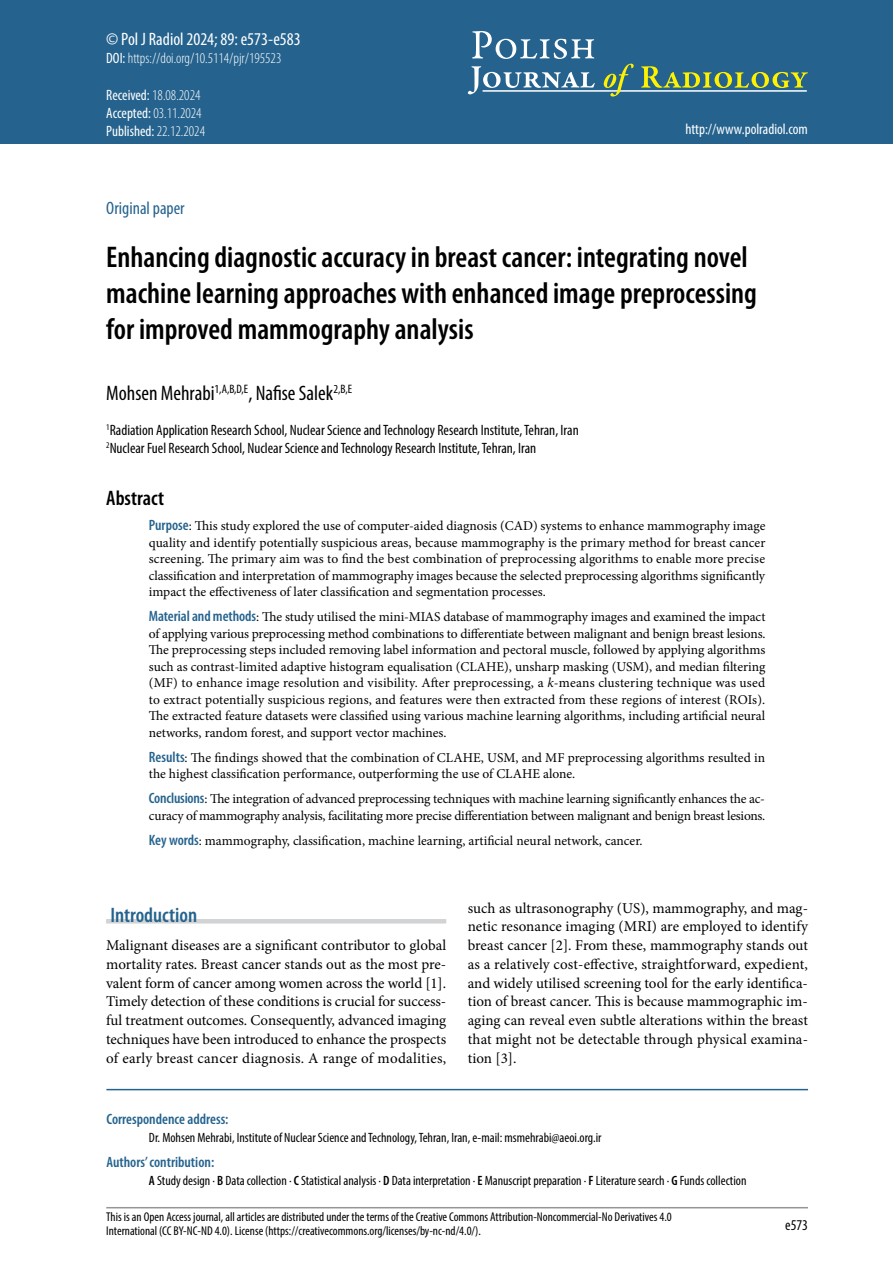
<style>
.page{position:relative;width:893px;height:1263px;background:#fff}
.page>*{position:absolute;margin:0;border:0;box-sizing:border-box;transform-origin:0 0}
.t1{font:600 condensed 30px/36px "Myriad Pro";color:#000}
.t2{font:condensed 21px "Myriad Pro";color:#000}
.t3{font:600 condensed 21px "Myriad Pro";color:#25638e}
.t4{font:600 condensed 21px "Myriad Pro";color:#000}
.t5{font:condensed 18px "Myriad Pro";color:#fff}
.t6{font:condensed 18px "Myriad Pro";color:#25638e}
.t7{font:15px/18.8px "Minion Pro";letter-spacing:.01em;color:#000;text-align:justify}
.t8{font:condensed 15px/18px "Myriad Pro";color:#000}
.t9{font:300 condensed 15px/18px "Myriad Pro";color:#fff}
.t10{font:600 condensed 15px "Myriad Pro";color:#25638e}
.t11{font:condensed 15px "Myriad Pro";color:#fff}
.t12{font:13.5px/16.5px "Minion Pro";letter-spacing:-.01em;color:#000;text-align:justify}
.t13{font:condensed 13.5px "Myriad Pro";color:#000}
.t14{font:condensed 12.75px/14.2px "Myriad Pro";color:#000}
.s1{font-weight:400}
.s2{font-family:"Myriad Pro";font-weight:600;font-stretch:condensed;font-size:15px;color:#25638e}
.s3{font-style:italic}
.s4{font-weight:600}
</style>
<div class="page">
<hr style="left:106px;top:1207px;width:702px;height:1px;background:#939598">
<div style="left:0;top:0;width:893px;height:144px;background:#25638e"></div>
<svg style="left:472px;top:31px;width:122px;height:28px"></svg>
<svg style="left:468px;top:66px;width:127px;height:28px"></svg>
<hr style="left:483px;top:90px;width:324px;height:2px;background:#fff">
<svg style="left:604px;top:64px;width:30px;height:33px"></svg>
<svg style="left:641px;top:66px;width:167px;height:22px"></svg>
<hr style="left:106px;top:1089px;width:702px;height:1px;background:#25638e">
<hr style="left:106px;top:919px;width:340px;height:4px;background:#d1d3d4">
<h3 class="t5" style="left:106px;top:28px;width:196px">© Pol J Radiol 2024; 89: e573-e583</h3>
<p class="t9" style="left:106px;top:48px;width:177px"><span class="s1">DOI:</span> https://doi.org/10.5114/pjr/195523</p>
<p class="t9" style="left:106px;top:86px;width:100px"><span class="s1">Received:</span> 18.08.2024<br><span class="s1">Accepted:</span> 03.11.2024<br><span class="s1">Published:</span> 22.12.2024</p>
<p class="t11" style="left:685px;top:120px;width:124px">http://www.polradiol.com</p>
<h3 class="t6" style="left:106px;top:197px;width:80px">Original paper</h3>
<h1 class="t1" style="left:106px;top:238px;width:652px">Enhancing diagnostic accuracy in breast cancer: integrating novel machine learning approaches with enhanced image preprocessing for improved mammography analysis</h1>
<h2 class="t2" style="left:106px;top:380px;width:247px">Mohsen Mehrabi<sup>1,A,B,D,E</sup>, Nafise Salek<sup>2,B,E</sup></h2>
<p class="t8" style="left:106px;top:420px;width:474px"><sup>1</sup>Radiation Application Research School, Nuclear Science and Technology Research Institute, Tehran, Iran<br><sup>2</sup>Nuclear Fuel Research School, Nuclear Science and Technology Research Institute, Tehran, Iran</p>
<h2 class="t4" style="left:106px;top:485px;width:59px">Abstract</h2>
<p class="t12" style="left:149px;top:518px;width:618px"><span class="s2">Purpose</span>: This study explored the use of computer-aided diagnosis (CAD) systems to enhance mammography image quality and identify potentially suspicious areas, because mammography is the primary method for breast cancer screening. The primary aim was to find the best combination of preprocessing algorithms to enable more precise classification and interpretation of mammography images because the selected preprocessing algorithms significantly impact the effectiveness of later classification and segmentation processes.</p>
<p class="t12" style="left:149px;top:609px;width:618px"><span class="s2">Material and methods</span>: The study utilised the mini-MIAS database of mammography images and examined the impact of applying various preprocessing method combinations to differentiate between malignant and benign breast lesions.<br>The preprocessing steps included removing label information and pectoral muscle, followed by applying algorithms such as contrast-limited adaptive histogram equalisation (CLAHE), unsharp masking (USM), and median filtering (MF) to enhance image resolution and visibility. After preprocessing, a <span class="s3">k</span>-means clustering technique was used to extract potentially suspicious regions, and features were then extracted from these regions of interest (ROIs).<br>The extracted feature datasets were classified using various machine learning algorithms, including artificial neural networks, random forest, and support vector machines.</p>
<p class="t12" style="left:149px;top:749px;width:618px"><span class="s2">Results</span>: The findings showed that the combination of CLAHE, USM, and MF preprocessing algorithms resulted in the highest classification performance, outperforming the use of CLAHE alone.</p>
<p class="t12" style="left:149px;top:791px;width:618px"><span class="s2">Conclusions</span>: The integration of advanced preprocessing techniques with machine learning significantly enhances the ac&shy;curacy of mammography analysis, facilitating more precise differentiation between malignant and benign breast lesions.</p>
<p class="t12" style="left:149px;top:832px;width:495px"><span class="s2">Key words</span>: mammography, classification, machine learning, artificial neural network, cancer.</p>
<h2 class="t3" style="left:110px;top:902px;width:88px">Introduction</h2>
<p class="t7" style="left:106px;top:936px;width:342px">Malignant diseases are a significant contributor to global mortality rates. Breast cancer stands out as the most pre&shy;valent form of cancer among women across the world [1].<br>Timely detection of these conditions is crucial for success&shy;ful treatment outcomes. Consequently, advanced imaging techniques have been introduced to enhance the prospects of early breast cancer diagnosis. A range of modalities,</p>
<p class="t7" style="left:468px;top:898px;width:342px">such as ultrasonography (US), mammography, and mag&shy;netic resonance imaging (MRI) are employed to identify breast cancer [2]. From these, mammography stands out as a relatively cost-effective, straightforward, expedient, and widely utilised screening tool for the early identifica&shy;tion of breast cancer. This is because mammographic im&shy;aging can reveal even subtle alterations within the breast that might not be detectable through physical examina&shy;tion [3].</p>
<p class="t10" style="left:106px;top:1110px;width:124px">Correspondence address:</p>
<p class="t13" style="left:149px;top:1130px;width:454px">Dr. Mohsen Mehrabi, Institute of Nuclear Science and Technology, Tehran, Iran, e-mail: msmehrabi@aeoi.org.ir</p>
<p class="t10" style="left:106px;top:1153px;width:109px">Authors’ contribution:</p>
<p class="t13" style="left:149px;top:1173px;width:599px"><span class="s4">A</span> Study design ∙ <span class="s4">B</span> Data collection ∙ <span class="s4">C</span> Statistical analysis ∙ <span class="s4">D</span> Data interpretation ∙ <span class="s4">E</span> Manuscript preparation ∙ <span class="s4">F</span> Literature search ∙ <span class="s4">G</span> Funds collection</p>
<p class="t14" style="left:106px;top:1209px;width:567px">This is an Open Access journal, all articles are distributed under the terms of the Creative Commons Attribution-Noncommercial-No Derivatives 4.0<br>International (CC BY-NC-ND 4.0). License (https://creativecommons.org/licenses/by-nc-nd/4.0/).</p>
<p class="t8" style="left:785px;top:1216px;width:24px">e573</p>
</div>
